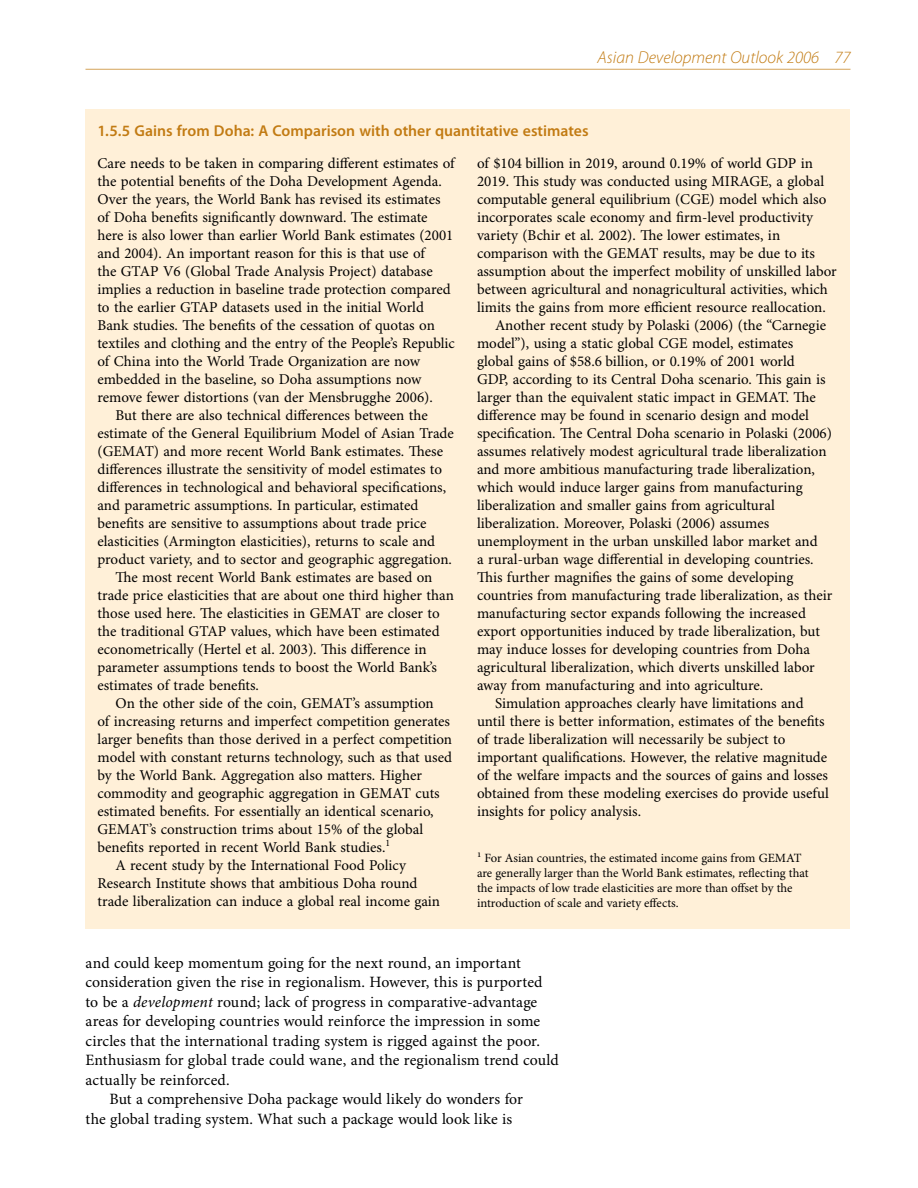
<style>
.page{position:relative;width:918px;height:1188px;background:#fff}
.page>*{position:absolute;margin:0;border:0;box-sizing:border-box;transform-origin:0 0}
.t1{font:italic 300 17.25px "Myriad Pro";color:#c27b13}
.t2{font:15.75px "Minion Pro";letter-spacing:.005em;color:#000}
.t3{font:600 15.75px "Myriad Pro";color:#c27b13}
.t4{font:15px "Minion Pro";color:#000}
.t5{font:12.6px/15.1px "Minion Pro";color:#000}
.s1{font-style:italic}
</style>
<div class="page">
<hr style="left:86px;top:69px;width:764px;height:1px;background:#d4a35a">
<div style="left:86px;top:142px;width:764px;height:786px;background:#fff0d8"></div>
<div style="left:86px;top:110px;width:764px;height:38px;background:#fff0d8"></div>
<p class="t1" style="left:597px;top:48px;width:246px">Asian Development Outlook 2006 77</p>
<p class="t3" style="left:98px;top:122px;width:493px">1.5.5 Gains from Doha: A Comparison with other quantitative estimates</p>
<p class="t4" style="left:98px;top:155px;width:359px">Care needs to be taken in comparing different estimates of</p>
<p class="t4" style="left:98px;top:173px;width:346px">the potential benefits of the Doha Development Agenda.</p>
<p class="t4" style="left:98px;top:191px;width:345px">Over the years, the World Bank has revised its estimates</p>
<p class="t4" style="left:98px;top:209px;width:332px">of Doha benefits significantly downward. The estimate</p>
<p class="t4" style="left:98px;top:227px;width:357px">here is also lower than earlier World Bank estimates (2001</p>
<p class="t4" style="left:98px;top:245px;width:329px">and 2004). An important reason for this is that use of</p>
<p class="t4" style="left:98px;top:263px;width:337px">the GTAP V6 (Global Trade Analysis Project) database</p>
<p class="t4" style="left:98px;top:281px;width:355px">implies a reduction in baseline trade protection compared</p>
<p class="t4" style="left:98px;top:299px;width:328px">to the earlier GTAP datasets used in the initial World</p>
<p class="t4" style="left:98px;top:317px;width:339px">Bank studies. The benefits of the cessation of quotas on</p>
<p class="t4" style="left:98px;top:335px;width:359px">textiles and clothing and the entry of the People’s Republic</p>
<p class="t4" style="left:98px;top:353px;width:324px">of China into the World Trade Organization are now</p>
<p class="t4" style="left:98px;top:371px;width:326px">embedded in the baseline, so Doha assumptions now</p>
<p class="t4" style="left:98px;top:389px;width:337px">remove fewer distortions (van der Mensbrugghe 2006).</p>
<p class="t4" style="left:116px;top:407px;width:314px">But there are also technical differences between the</p>
<p class="t4" style="left:98px;top:425px;width:358px">estimate of the General Equilibrium Model of Asian Trade</p>
<p class="t4" style="left:98px;top:443px;width:347px">(GEMAT) and more recent World Bank estimates. These</p>
<p class="t4" style="left:98px;top:461px;width:346px">differences illustrate the sensitivity of model estimates to</p>
<p class="t4" style="left:98px;top:479px;width:350px">differences in technological and behavioral specifications,</p>
<p class="t4" style="left:98px;top:497px;width:322px">and parametric assumptions. In particular, estimated</p>
<p class="t4" style="left:98px;top:515px;width:330px">benefits are sensitive to assumptions about trade price</p>
<p class="t4" style="left:98px;top:533px;width:339px">elasticities (Armington elasticities), returns to scale and</p>
<p class="t4" style="left:98px;top:551px;width:356px">product variety, and to sector and geographic aggregation.</p>
<p class="t4" style="left:116px;top:569px;width:319px">The most recent World Bank estimates are based on</p>
<p class="t4" style="left:98px;top:587px;width:358px">trade price elasticities that are about one third higher than</p>
<p class="t4" style="left:98px;top:605px;width:344px">those used here. The elasticities in GEMAT are closer to</p>
<p class="t4" style="left:98px;top:623px;width:344px">the traditional GTAP values, which have been estimated</p>
<p class="t4" style="left:98px;top:641px;width:331px">econometrically (Hertel et al. 2003). This difference in</p>
<p class="t4" style="left:98px;top:659px;width:341px">parameter assumptions tends to boost the World Bank’s</p>
<p class="t4" style="left:98px;top:677px;width:163px">estimates of trade benefits.</p>
<p class="t4" style="left:116px;top:695px;width:320px">On the other side of the coin, GEMAT’s assumption</p>
<p class="t4" style="left:98px;top:713px;width:354px">of increasing returns and imperfect competition generates</p>
<p class="t4" style="left:98px;top:731px;width:356px">larger benefits than those derived in a perfect competition</p>
<p class="t4" style="left:98px;top:749px;width:356px">model with constant returns technology, such as that used</p>
<p class="t4" style="left:98px;top:767px;width:326px">by the World Bank. Aggregation also matters. Higher</p>
<p class="t4" style="left:98px;top:785px;width:344px">commodity and geographic aggregation in GEMAT cuts</p>
<p class="t4" style="left:98px;top:803px;width:338px">estimated benefits. For essentially an identical scenario,</p>
<p class="t4" style="left:98px;top:821px;width:327px">GEMAT’s construction trims about 15% of the global</p>
<p class="t4" style="left:98px;top:839px;width:294px">benefits reported in recent World Bank studies.<sup>1</sup></p>
<p class="t4" style="left:116px;top:857px;width:292px">A recent study by the International Food Policy</p>
<p class="t4" style="left:98px;top:875px;width:321px">Research Institute shows that ambitious Doha round</p>
<p class="t4" style="left:98px;top:893px;width:344px">trade liberalization can induce a global real income gain</p>
<p class="t4" style="left:477px;top:155px;width:337px">of $104 billion in 2019, around 0.19% of world GDP in</p>
<p class="t4" style="left:477px;top:173px;width:349px">2019. This study was conducted using MIRAGE, a global</p>
<p class="t4" style="left:477px;top:191px;width:351px">computable general equilibrium (CGE) model which also</p>
<p class="t4" style="left:477px;top:209px;width:337px">incorporates scale economy and firm-level productivity</p>
<p class="t4" style="left:477px;top:227px;width:305px">variety (Bchir et al. 2002). The lower estimates, in</p>
<p class="t4" style="left:477px;top:245px;width:340px">comparison with the GEMAT results, may be due to its</p>
<p class="t4" style="left:477px;top:263px;width:361px">assumption about the imperfect mobility of unskilled labor</p>
<p class="t4" style="left:477px;top:281px;width:352px">between agricultural and nonagricultural activities, which</p>
<p class="t4" style="left:477px;top:299px;width:350px">limits the gains from more efficient resource reallocation.</p>
<p class="t4" style="left:495px;top:317px;width:333px">Another recent study by Polaski (2006) (the “Carnegie</p>
<p class="t4" style="left:477px;top:335px;width:318px">model”), using a static global CGE model, estimates</p>
<p class="t4" style="left:477px;top:353px;width:319px">global gains of $58.6 billion, or 0.19% of 2001 world</p>
<p class="t4" style="left:477px;top:371px;width:350px">GDP, according to its Central Doha scenario. This gain is</p>
<p class="t4" style="left:477px;top:389px;width:341px">larger than the equivalent static impact in GEMAT. The</p>
<p class="t4" style="left:477px;top:407px;width:334px">difference may be found in scenario design and model</p>
<p class="t4" style="left:477px;top:425px;width:356px">specification. The Central Doha scenario in Polaski (2006)</p>
<p class="t4" style="left:477px;top:443px;width:351px">assumes relatively modest agricultural trade liberalization</p>
<p class="t4" style="left:477px;top:461px;width:340px">and more ambitious manufacturing trade liberalization,</p>
<p class="t4" style="left:477px;top:479px;width:327px">which would induce larger gains from manufacturing</p>
<p class="t4" style="left:477px;top:497px;width:299px">liberalization and smaller gains from agricultural</p>
<p class="t4" style="left:477px;top:515px;width:294px">liberalization. Moreover, Polaski (2006) assumes</p>
<p class="t4" style="left:477px;top:533px;width:342px">unemployment in the urban unskilled labor market and</p>
<p class="t4" style="left:477px;top:551px;width:338px">a rural-urban wage differential in developing countries.</p>
<p class="t4" style="left:477px;top:569px;width:318px">This further magnifies the gains of some developing</p>
<p class="t4" style="left:477px;top:587px;width:357px">countries from manufacturing trade liberalization, as their</p>
<p class="t4" style="left:477px;top:605px;width:330px">manufacturing sector expands following the increased</p>
<p class="t4" style="left:477px;top:623px;width:344px">export opportunities induced by trade liberalization, but</p>
<p class="t4" style="left:477px;top:641px;width:335px">may induce losses for developing countries from Doha</p>
<p class="t4" style="left:477px;top:659px;width:339px">agricultural liberalization, which diverts unskilled labor</p>
<p class="t4" style="left:477px;top:677px;width:288px">away from manufacturing and into agriculture.</p>
<p class="t4" style="left:495px;top:695px;width:310px">Simulation approaches clearly have limitations and</p>
<p class="t4" style="left:477px;top:713px;width:349px">until there is better information, estimates of the benefits</p>
<p class="t4" style="left:477px;top:731px;width:310px">of trade liberalization will necessarily be subject to</p>
<p class="t4" style="left:477px;top:749px;width:352px">important qualifications. However, the relative magnitude</p>
<p class="t4" style="left:477px;top:767px;width:353px">of the welfare impacts and the sources of gains and losses</p>
<p class="t4" style="left:477px;top:785px;width:353px">obtained from these modeling exercises do provide useful</p>
<p class="t4" style="left:477px;top:803px;width:166px">insights for policy analysis.</p>
<p class="t5" style="left:477px;top:850px;width:333px">1 For Asian countries, the estimated income gains from GEMAT are generally larger than the World Bank estimates, reflecting that the impacts of low trade elasticities are more than offset by the introduction of scale and variety effects.</p>
<p class="t2" style="left:86px;top:953px;width:437px">and could keep momentum going for the next round, an important</p>
<p class="t2" style="left:86px;top:973px;width:459px">consideration given the rise in regionalism. However, this is purported</p>
<p class="t2" style="left:86px;top:992px;width:453px">to be a <span class="s1">development</span> round; lack of progress in comparative-advantage</p>
<p class="t2" style="left:86px;top:1012px;width:456px">areas for developing countries would reinforce the impression in some</p>
<p class="t2" style="left:86px;top:1031px;width:456px">circles that the international trading system is rigged against the poor.</p>
<p class="t2" style="left:86px;top:1051px;width:475px">Enthusiasm for global trade could wane, and the regionalism trend could</p>
<p class="t2" style="left:86px;top:1070px;width:146px">actually be reinforced.</p>
<p class="t2" style="left:110px;top:1090px;width:415px">But a comprehensive Doha package would likely do wonders for</p>
<p class="t2" style="left:86px;top:1109px;width:428px">the global trading system. What such a package would look like is</p>
</div>
